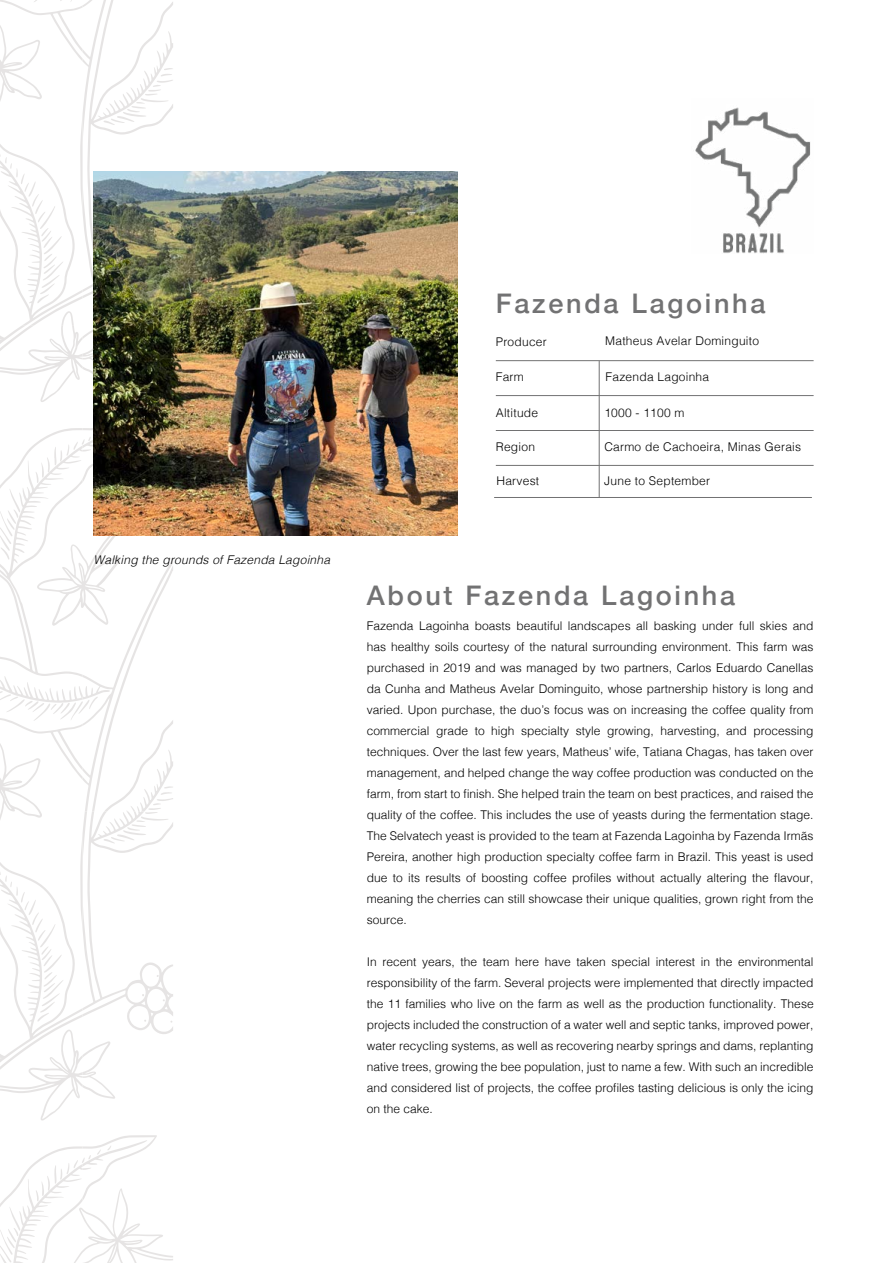
<style>
.page{position:relative;width:893px;height:1263px;background:#fff}
.page>*{position:absolute;margin:0;border:0;box-sizing:border-box;transform-origin:0 0}
.t1{font:500 27px "Helvetica Neue";letter-spacing:.1em;color:#727273}
.t2{font:300 12px/21px "Helvetica";letter-spacing:.02em;color:#000;text-align:justify}
.t3{font:italic 300 12px "Helvetica";letter-spacing:.02em;color:#000}
</style>
<div class="page">
<svg style="left:0;top:0;width:173px;height:350px"></svg>
<svg style="left:0;top:350px;width:173px;height:913px"></svg>
<svg style="left:0;top:461px;width:61px;height:758px"></svg>
<svg style="left:0;top:740px;width:42px;height:93px"></svg>
<svg style="left:0;top:22px;width:42px;height:93px"></svg>
<svg style="left:104px;top:68px;width:69px;height:57px"></svg>
<svg style="left:104px;top:786px;width:69px;height:57px"></svg>
<svg style="left:0;top:691px;width:98px;height:30px"></svg>
<svg style="left:0;top:1206px;width:20px;height:57px"></svg>
<svg style="left:36px;top:1145px;width:137px;height:118px"></svg>
<svg style="left:0;top:489px;width:20px;height:71px"></svg>
<svg style="left:36px;top:427px;width:137px;height:199px"></svg>
<svg style="left:33px;top:0;width:17px;height:2px"></svg>
<svg style="left:60px;top:0;width:23px;height:2px"></svg>
<svg style="left:0;top:870px;width:63px;height:151px"></svg>
<svg style="left:0;top:152px;width:63px;height:151px"></svg>
<img style="left:94px;top:171px;width:364px;height:365px">
<hr style="left:496px;top:360px;width:318px;height:1px;background:#727273">
<hr style="left:496px;top:430px;width:318px;height:1px;background:#727273">
<hr style="left:496px;top:395px;width:318px;height:1px;background:#727273">
<hr style="left:496px;top:465px;width:318px;height:1px;background:#727273">
<hr style="left:599px;top:361px;width:1px;height:136px;background:#727273">
<img style="left:695px;top:107px;width:116px;height:146px">
<hr style="left:494px;top:497px;width:318px;height:1px;background:#727273">
<p class="t3" style="left:94px;top:549px;width:238px">Walking the grounds of Fazenda Lagoinha</p>
<h1 class="t1" style="left:496px;top:281px;width:271px">Fazenda Lagoinha</h1>
<p class="t2" style="left:496px;top:330px;width:53px">Producer</p>
<p class="t2" style="left:605px;top:329px;width:155px">Matheus Avelar Dominguito</p>
<p class="t2" style="left:496px;top:365px;width:30px">Farm</p>
<p class="t2" style="left:606px;top:365px;width:105px">Fazenda Lagoinha</p>
<p class="t2" style="left:496px;top:401px;width:44px">Altitude</p>
<p class="t2" style="left:604px;top:401px;width:82px">1000 - 1100 m</p>
<p class="t2" style="left:496px;top:436px;width:41px">Region</p>
<p class="t2" style="left:604px;top:436px;width:198px">Carmo de Cachoeira, Minas Gerais</p>
<p class="t2" style="left:496px;top:469px;width:44px">Harvest</p>
<p class="t2" style="left:604px;top:470px;width:107px">June to September</p>
<h1 class="t1" style="left:367px;top:574px;width:370px">About Fazenda Lagoinha</h1>
<p class="t2" style="left:367px;top:614px;width:448px">Fazenda Lagoinha boasts beautiful landscapes all basking under full skies and has healthy soils courtesy of the natural surrounding environment. This farm was purchased in 2019 and was managed by two partners, Carlos Eduardo Canellas da Cunha and Matheus Avelar Dominguito, whose partnership history is long and varied. Upon purchase, the duo’s focus was on increasing the coffee quality from commercial grade to high specialty style growing, harvesting, and processing techniques. Over the last few years, Matheus’ wife, Tatiana Chagas, has taken over management, and helped change the way coffee production was conducted on the farm, from start to finish. She helped train the team on best practices, and raised the quality of the coffee. This includes the use of yeasts during the fermentation stage.<br>The Selvatech yeast is provided to the team at Fazenda Lagoinha by Fazenda Irmãs Pereira, another high production specialty coffee farm in Brazil. This yeast is used due to its results of boosting coffee profiles without actually altering the flavour, meaning the cherries can still showcase their unique qualities, grown right from the source.</p>
<p class="t2" style="left:367px;top:950px;width:448px">In recent years, the team here have taken special interest in the environmental responsibility of the farm. Several projects were implemented that directly impacted the 11 families who live on the farm as well as the production functionality. These projects included the construction of a water well and septic tanks, improved power, water recycling systems, as well as recovering nearby springs and dams, replanting native trees, growing the bee population, just to name a few. With such an incredible and considered list of projects, the coffee profiles tasting delicious is only the icing on the cake.</p>
</div>
